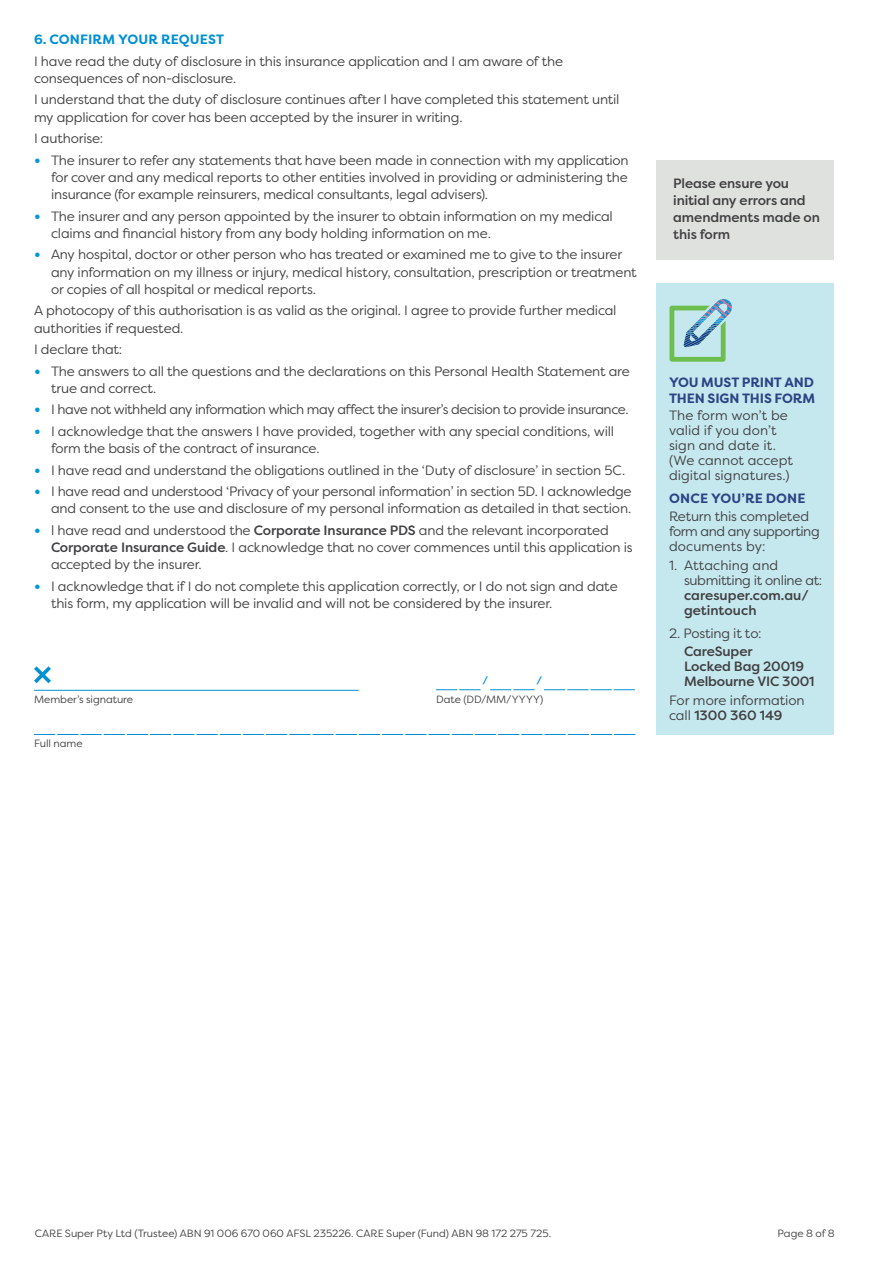
<style>
.page{position:relative;width:893px;height:1263px;background:#fff}
.page>*{position:absolute;margin:0;border:0;box-sizing:border-box;transform-origin:0 0}
.t1{font:13.5px/17.2px "Filson Pro";letter-spacing:-.015em;color:#414042}
.t2{font:500 13.5px/17.2px "Filson Pro";letter-spacing:-.005em;color:#414042}
.t3{font:13.5px "Filson Pro";letter-spacing:-.035em;color:#414042}
.t4{font:13.5px/15px "Filson Pro";letter-spacing:.005em;color:#414042}
.t5{font:700 13.5px/15.8px "Filson Pro";letter-spacing:-.005em;color:#2c4485}
.t6{font:700 13.5px "Filson Pro";letter-spacing:.01em;color:#0090d4}
.t7{font:700 13.5px "Filson Pro";letter-spacing:.015em;color:#2c4485}
.t8{font:10.5px "Filson Pro";color:#414042}
.t9{font:500 10.5px "Filson Pro";color:#0090d4}
.s1{font-weight:700;font-size:16.5px;color:#0097d7}
.s2{font-weight:500}
</style>
<div class="page">
<svg style="left:34px;top:666px;width:17px;height:17px"></svg>
<hr style="left:34px;top:690px;width:325px;height:1px;background:#0090d4">
<svg style="left:436px;top:689px;width:44px;height:1px"></svg>
<svg style="left:490px;top:689px;width:44px;height:1px"></svg>
<svg style="left:544px;top:689px;width:91px;height:1px"></svg>
<svg style="left:34px;top:734px;width:601px;height:1px"></svg>
<div style="left:656px;top:161px;width:177px;height:99px;background:#dfe1df"></div>
<div style="left:656px;top:283px;width:177px;height:451px;background:#c5e8ee"></div>
<svg style="left:669px;top:299px;width:63px;height:63px"></svg>
<p class="t6" style="left:34px;top:31px;width:192px">6. CONFIRM YOUR REQUEST</p>
<p class="t1" style="left:34px;top:52px;width:531px">I have read the duty of disclosure in this insurance application and I am aware of the consequences of non-disclosure.</p>
<p class="t1" style="left:34px;top:91px;width:587px">I understand that the duty of disclosure continues after I have completed this statement until my application for cover has been accepted by the insurer in writing.</p>
<p class="t1" style="left:34px;top:129px;width:71px">I authorise:</p>
<p class="t1" style="left:51px;top:151px;width:579px;text-align:justify;text-indent:-17px"><span class="s1">•</span> The insurer to refer any statements that have been made in connection with my application for cover and any medical reports to other entities involved in providing or administering the insurance (for example reinsurers, medical consultants, legal advisers).</p>
<p class="t1" style="left:51px;top:207px;width:563px;text-indent:-17px"><span class="s1">•</span> The insurer and any person appointed by the insurer to obtain information on my medical claims and financial history from any body holding information on me.</p>
<p class="t1" style="left:51px;top:246px;width:587px;text-indent:-17px"><span class="s1">•</span> Any hospital, doctor or other person who has treated or examined me to give to the insurer any information on my illness or injury, medical history, consultation, prescription or treatment or copies of all hospital or medical reports.</p>
<p class="t1" style="left:34px;top:302px;width:584px">A photocopy of this authorisation is as valid as the original. I agree to provide further medical authorities if requested.</p>
<p class="t1" style="left:34px;top:340px;width:90px">I declare that:</p>
<p class="t1" style="left:51px;top:362px;width:580px;text-indent:-17px"><span class="s1">•</span> The answers to all the questions and the declarations on this Personal Health Statement are true and correct.</p>
<p class="t3" style="left:34px;top:401px;width:596px"><span class="s1">•</span> I have not withheld any information which may affect the insurer’s decision to provide insurance.</p>
<p class="t1" style="left:51px;top:422px;width:565px;text-indent:-17px"><span class="s1">•</span> I acknowledge that the answers I have provided, together with any special conditions, will form the basis of the contract of insurance.</p>
<p class="t1" style="left:34px;top:461px;width:593px"><span class="s1">•</span> I have read and understand the obligations outlined in the ‘Duty of disclosure’ in section 5C.</p>
<p class="t1" style="left:34px;top:482px;width:599px;text-align:right"><span class="s1">•</span> I have read and understood ‘Privacy of your personal information’ in section 5D. I acknowledge and consent to the use and disclosure of my personal information as detailed in that section.</p>
<p class="t1" style="left:51px;top:521px;width:583px;text-indent:-17px"><span class="s1">•</span> have read and understood the <span class="s2">Corporate Insurance PDS</span> and the relevant incorporated<br><span class="s2">Corporate Insurance Guide</span>. I acknowledge that no cover commences until this application is accepted by the insurer.</p>
<p class="t1" style="left:51px;top:577px;width:568px;text-indent:-17px"><span class="s1">•</span> I acknowledge that if I do not complete this application correctly, or I do not sign and date this form, my application will be invalid and will not be considered by the insurer.</p>
<p class="t9" style="left:482px;top:673px;width:7px">/</p>
<p class="t9" style="left:536px;top:673px;width:7px">/</p>
<p class="t8" style="left:34px;top:692px;width:101px">Member’s signature</p>
<p class="t8" style="left:436px;top:692px;width:109px">Date (DD/MM/YYYY)</p>
<p class="t8" style="left:34px;top:737px;width:50px">Full name</p>
<p class="t2" style="left:673px;top:174px;width:148px">Please ensure you initial any errors and amendments made on this form</p>
<p class="t5" style="left:669px;top:375px;width:147px">YOU MUST PRINT AND<br>THEN SIGN THIS FORM</p>
<p class="t4" style="left:669px;top:407px;width:125px">The form won’t be valid if you don’t sign and date it. (We cannot accept digital signatures.)</p>
<p class="t7" style="left:669px;top:490px;width:138px">ONCE YOU’RE DONE</p>
<p class="t1" style="left:669px;top:508px;width:152px;line-height:15px">Return this completed form and any supporting documents by:</p>
<p class="t1" style="left:684px;top:557px;width:140px;line-height:15px;text-indent:-15px">1. Attaching and submitting it online at:</p>
<p class="t2" style="left:684px;top:587px;width:126px;line-height:15px">caresuper.com.au/ getintouch</p>
<p class="t1" style="left:669px;top:625px;width:94px">2. Posting it to:</p>
<p class="t2" style="left:684px;top:643px;width:132px;line-height:15px">CareSuper<br>Locked Bag 20019<br>Melbourne VIC 3001</p>
<p class="t1" style="left:669px;top:692px;width:137px;line-height:15px">For more information call <span class="s2">1300 360 149</span></p>
<p class="t8" style="left:35px;top:1226px;width:518px">CARE Super Pty Ltd (Trustee) ABN 91 006 670 060 AFSL 235226. CARE Super (Fund) ABN 98 172 275 725.</p>
<p class="t8" style="left:778px;top:1226px;width:59px">Page 8 of 8</p>
</div>
